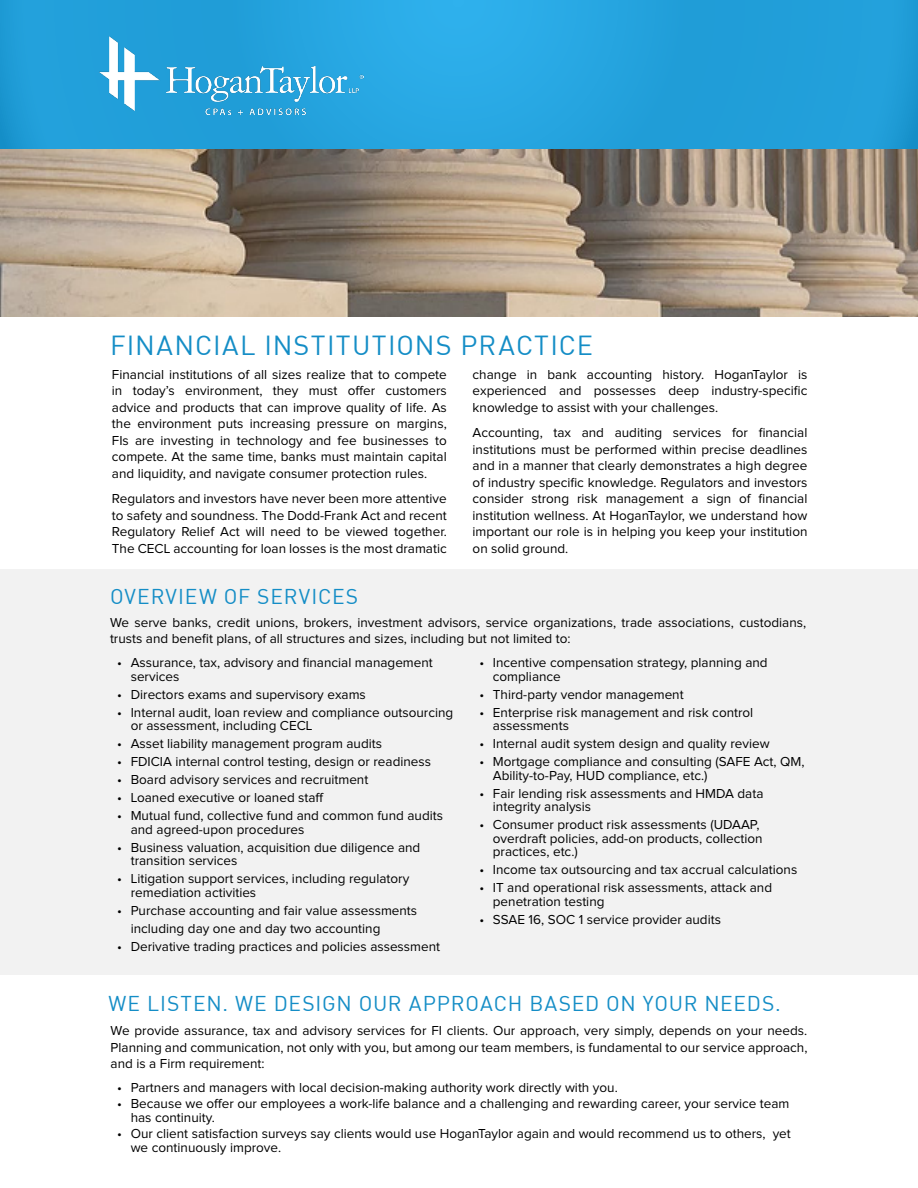
<style>
.page{position:relative;width:918px;height:1188px;background:#fff}
.page>*{position:absolute;margin:0;border:0;box-sizing:border-box;transform-origin:0 0}
.t1{font:27px "DIN";letter-spacing:.045em;color:#148dc6}
.t2{font:21px "DIN";letter-spacing:.04em;color:#148dc6}
.t3{font:13.5px/16.5px "Proxima Nova";color:#000}
</style>
<div class="page">
<div style="left:0;top:0;width:918px;height:149px;background:linear-gradient(to bottom,#25a4df,#23a0db)"></div>
<img style="left:0;top:149px;width:918px;height:168px">
<div style="left:0;top:569px;width:918px;height:406px;background:#f2f2f2"></div>
<img style="left:100px;top:37px;width:263px;height:77px">
<p class="t1" style="left:110px;top:329px;width:484px">FINANCIAL INSTITUTIONS PRACTICE</p>
<p class="t3" style="left:112px;top:367px;width:336px;text-align:justify">Financial institutions of all sizes realize that to compete in today’s environment, they must offer customers advice and products that can improve quality of life. As the environment puts increasing pressure on margins, FIs are investing in technology and fee businesses to compete. At the same time, banks must maintain capital and liquidity, and navigate consumer protection rules.</p>
<p class="t3" style="left:112px;top:491px;width:336px;text-align:justify">Regulators and investors have never been more attentive to safety and soundness. The Dodd-Frank Act and recent Regulatory Relief Act will need to be viewed together.<br>The CECL accounting for loan losses is the most dramatic</p>
<p class="t2" style="left:110px;top:583px;width:250px">OVERVIEW OF SERVICES</p>
<p class="t3" style="left:473px;top:367px;width:336px;text-align:justify">change in bank accounting history. HoganTaylor is experienced and possesses deep industry-specific knowledge to assist with your challenges.</p>
<p class="t3" style="left:473px;top:425px;width:336px;text-align:justify">Accounting, tax and auditing services for financial institutions must be performed within precise deadlines and in a manner that clearly demonstrates a high degree of industry specific knowledge. Regulators and investors consider strong risk management a sign of financial institution wellness. At HoganTaylor, we understand how important our role is in helping you keep your institution on solid ground.</p>
<p class="t3" style="left:110px;top:615px;width:698px">We serve banks, credit unions, brokers, investment advisors, service organizations, trade associations, custodians, trusts and benefit plans, of all structures and sizes, including but not limited to:</p>
<p class="t3" style="left:131px;top:657px;width:304px;line-height:13.5px;text-indent:-14px">• Assurance, tax, advisory and financial management services</p>
<p class="t3" style="left:117px;top:687px;width:250px">• Directors exams and supervisory exams</p>
<p class="t3" style="left:131px;top:706px;width:324px;line-height:13.5px;text-indent:-14px">• Internal audit, loan review and compliance outsourcing or assessment, including CECL</p>
<p class="t3" style="left:117px;top:736px;width:266px">• Asset liability management program audits</p>
<p class="t3" style="left:117px;top:754px;width:315px">• FDICIA internal control testing, design or readiness</p>
<p class="t3" style="left:117px;top:772px;width:253px">• Board advisory services and recruitment</p>
<p class="t3" style="left:117px;top:790px;width:208px">• Loaned executive or loaned staff</p>
<p class="t3" style="left:131px;top:810px;width:314px;line-height:13.5px;text-indent:-14px">• Mutual fund, collective fund and common fund audits and agreed-upon procedures</p>
<p class="t3" style="left:131px;top:841px;width:291px;line-height:13.5px;text-indent:-14px">• Business valuation, acquisition due diligence and transition services</p>
<p class="t3" style="left:131px;top:873px;width:280px;line-height:13.5px;text-indent:-14px">• Litigation support services, including regulatory remediation activities</p>
<p class="t3" style="left:131px;top:902px;width:288px;line-height:18px;text-indent:-14px">• Purchase accounting and fair value assessments including day one and day two accounting</p>
<p class="t3" style="left:117px;top:939px;width:324px">• Derivative trading practices and policies assessment</p>
<p class="t3" style="left:493px;top:657px;width:276px;line-height:13.5px;text-indent:-14px">• Incentive compensation strategy, planning and compliance</p>
<p class="t3" style="left:479px;top:687px;width:206px">• Third-party vendor management</p>
<p class="t3" style="left:493px;top:706px;width:262px;line-height:13.5px;text-indent:-14px">• Enterprise risk management and risk control assessments</p>
<p class="t3" style="left:479px;top:736px;width:292px">• Internal audit system design and quality review</p>
<p class="t3" style="left:493px;top:756px;width:313px;line-height:13.5px;text-indent:-14px">• Mortgage compliance and consulting (SAFE Act, QM,<br>Ability-to-Pay, HUD compliance, etc.)</p>
<p class="t3" style="left:493px;top:787px;width:272px;line-height:13.5px;text-indent:-14px">• Fair lending risk assessments and HMDA data integrity analysis</p>
<p class="t3" style="left:493px;top:819px;width:271px;line-height:13.5px;text-indent:-14px">• Consumer product risk assessments (UDAAP, overdraft policies, add-on products, collection practices, etc.)</p>
<p class="t3" style="left:479px;top:862px;width:319px">• Income tax outsourcing and tax accrual calculations</p>
<p class="t3" style="left:493px;top:882px;width:281px;line-height:13.5px;text-indent:-14px">• IT and operational risk assessments, attack and penetration testing</p>
<p class="t3" style="left:479px;top:912px;width:243px">• SSAE 16, SOC 1 service provider audits</p>
<p class="t2" style="left:109px;top:990px;width:674px">WE LISTEN. WE DESIGN OUR APPROACH BASED ON YOUR NEEDS.</p>
<p class="t3" style="left:111px;top:1023px;width:698px;text-align:justify">We provide assurance, tax and advisory services for FI clients. Our approach, very simply, depends on your needs.<br>Planning and communication, not only with you, but among our team members, is fundamental to our service approach, and is a Firm requirement:</p>
<p class="t3" style="left:117px;top:1080px;width:502px">• Partners and managers with local decision-making authority work directly with you.</p>
<p class="t3" style="left:131px;top:1098px;width:660px;line-height:13.5px;text-indent:-14px">• Because we offer our employees a work-life balance and a challenging and rewarding career, your service team has continuity.</p>
<p class="t3" style="left:131px;top:1128px;width:662px;line-height:13.5px;text-indent:-14px">• Our client satisfaction surveys say clients would use HoganTaylor again and would recommend us to others, yet we continuously improve.</p>
</div>
